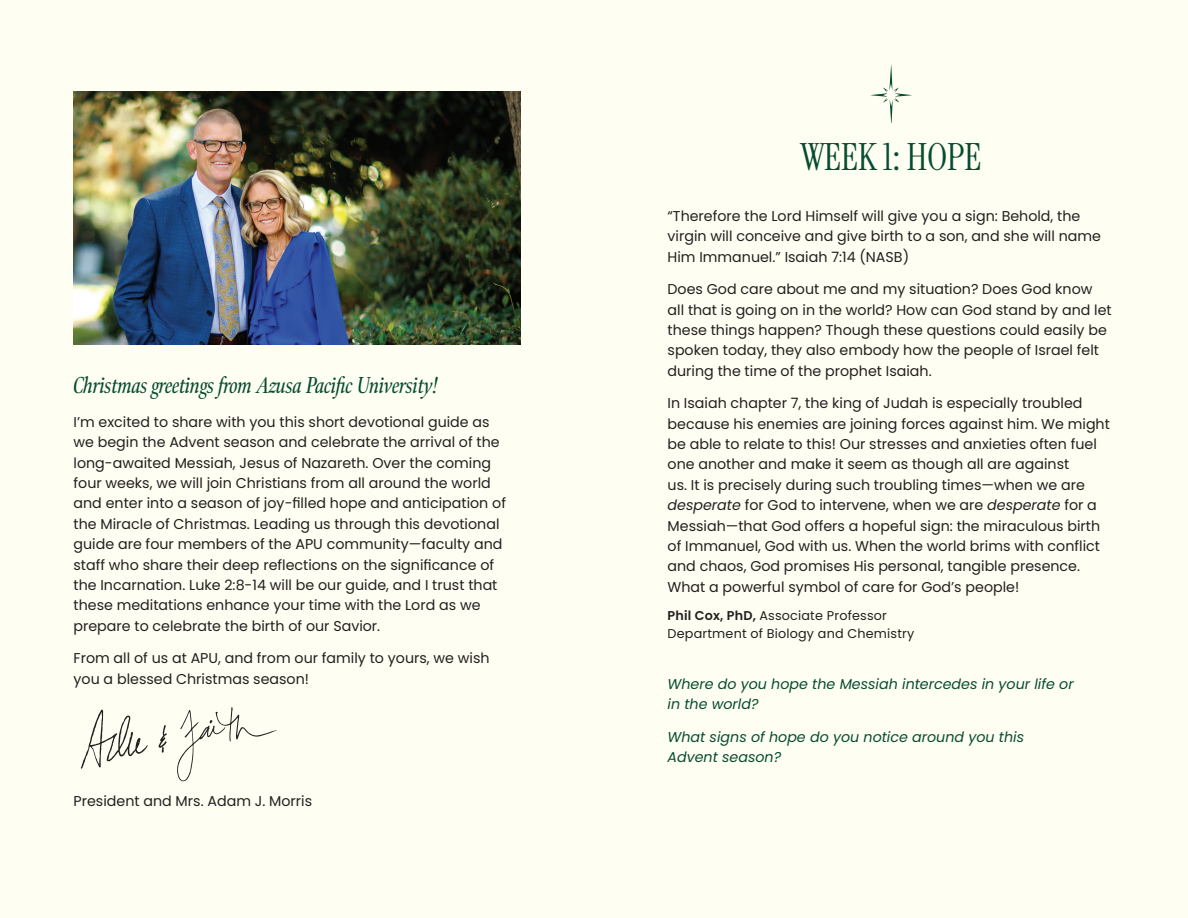
<style>
.page{position:relative;width:1188px;height:918px;background:#fffef2}
.page>*{position:absolute;margin:0;border:0;box-sizing:border-box;transform-origin:0 0}
.t1{font:37.5px "Instrument Serif";color:#064c31}
.t2{font:italic extra-condensed 24px "Bennet Display";color:#064c31}
.t3{font:14.25px/20.4px "Poppins";color:#231f20}
.t4{font:italic 14.25px/20.4px "Poppins";color:#064c31}
.t5{font:12.75px/18px "Poppins";letter-spacing:.015em;color:#231f20}
.s1{font-style:italic}
.s2{font-weight:600}
</style>
<div class="page">
<svg style="left:870px;top:65px;width:41px;height:57px"></svg>
<svg style="left:81px;top:709px;width:67px;height:60px"></svg>
<svg style="left:158px;top:725px;width:9px;height:28px"></svg>
<svg style="left:177px;top:707px;width:100px;height:74px"></svg>
<img style="left:74px;top:92px;width:446px;height:253px">
<h2 class="t2" style="left:74px;top:371px;width:366px">Christmas greetings from Azusa Pacific University!</h2>
<p class="t3" style="left:74px;top:412px;width:434px">I’m excited to share with you this short devotional guide as we begin the Advent season and celebrate the arrival of the long-awaited Messiah, Jesus of Nazareth. Over the coming four weeks, we will join Christians from all around the world and enter into a season of joy-filled hope and anticipation of the Miracle of Christmas. Leading us through this devotional guide are four members of the APU community—faculty and staff who share their deep reflections on the significance of the Incarnation. Luke 2:8-14 will be our guide, and I trust that these meditations enhance your time with the Lord as we prepare to celebrate the birth of our Savior.</p>
<p class="t3" style="left:74px;top:648px;width:418px">From all of us at APU, and from our family to yours, we wish you a blessed Christmas season!</p>
<p class="t3" style="left:74px;top:791px;width:240px">President and Mrs. Adam J. Morris</p>
<h1 class="t1" style="left:800px;top:133px;width:183px">WEEK 1: HOPE</h1>
<p class="t3" style="left:668px;top:206px;width:435px">“Therefore the Lord Himself will give you a sign: Behold, the virgin will conceive and give birth to a son, and she will name<br>Him Immanuel.” Isaiah 7:14 (NASB)</p>
<p class="t3" style="left:668px;top:279px;width:446px">Does God care about me and my situation? Does God know all that is going on in the world? How can God stand by and let these things happen? Though these questions could easily be spoken today, they also embody how the people of Israel felt during the time of the prophet Isaiah.</p>
<p class="t3" style="left:668px;top:393px;width:444px">In Isaiah chapter 7, the king of Judah is especially troubled because his enemies are joining forces against him. We might be able to relate to this! Our stresses and anxieties often fuel one another and make it seem as though all are against<br>us. It is precisely during such troubling times—when we are <span class="s1">desperate</span> for God to intervene, when we are <span class="s1">desperate</span> for a Messiah—that God offers a hopeful sign: the miraculous birth of Immanuel, God with us. When the world brims with conflict and chaos, God promises His personal, tangible presence.<br>What a powerful symbol of care for God’s people!</p>
<p class="t5" style="left:668px;top:607px;width:248px"><span class="s2">Phil Cox, PhD,</span> Associate Professor<br>Department of Biology and Chemistry</p>
<p class="t4" style="left:668px;top:674px;width:408px">Where do you hope the Messiah intercedes in your life or in the world?</p>
<p class="t4" style="left:668px;top:726px;width:358px">What signs of hope do you notice around you this<br>Advent season?</p>
</div>
